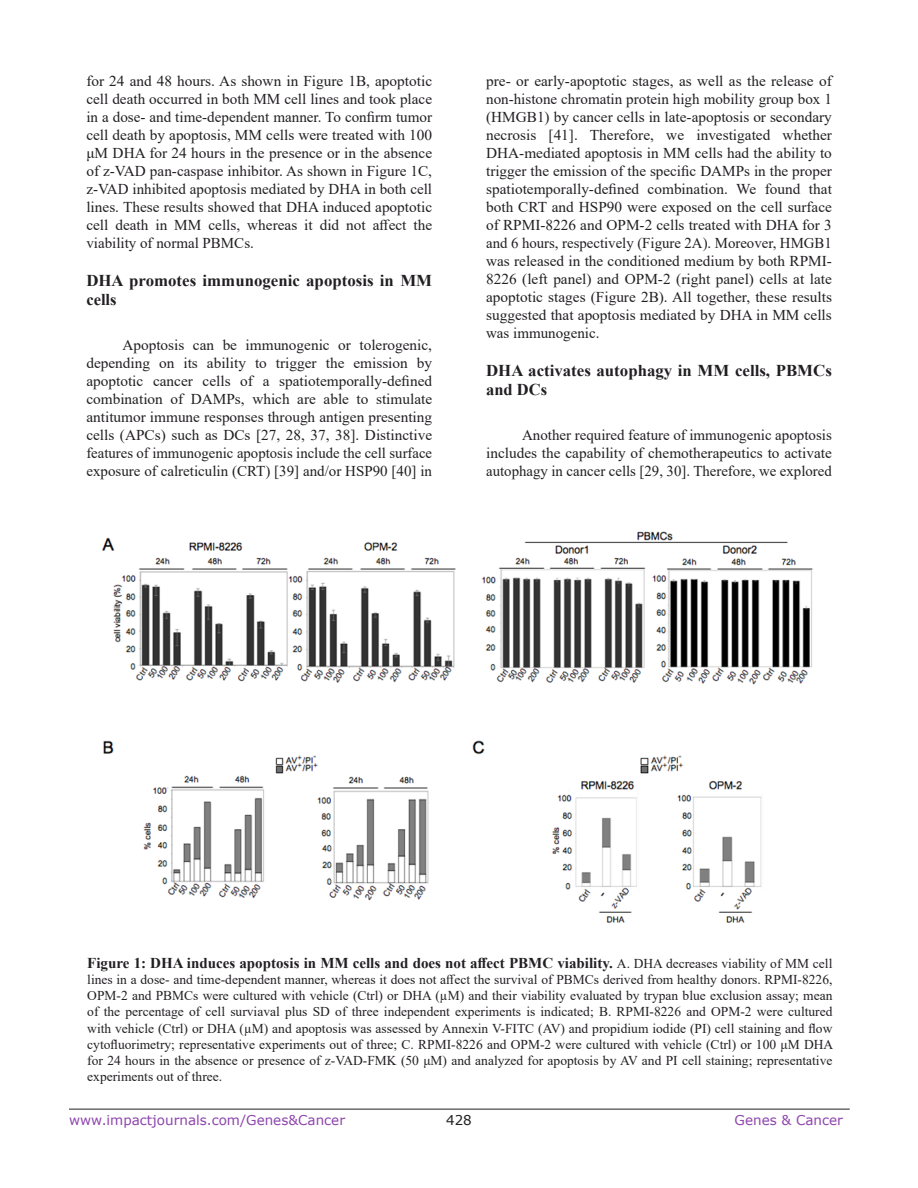
<style>
.page{position:relative;width:918px;height:1188px;background:#fff}
.page>*{position:absolute;margin:0;border:0;box-sizing:border-box;transform-origin:0 0}
.SubHeading{font:700 16.5px/19.8px "Times New Roman";color:#221f22}
.BodyText{font:15px/18px "Times New Roman";color:#221f22;text-align:justify}
.FigureText{font:700 15px "Times New Roman";color:#221f22}
.FigureText-2{font:13.5px/16.2px "Times New Roman";color:#221f22;text-align:justify}
.t1{font:13.5px "Verdana";color:#8e44ad}
.t2{font:13.5px "Verdana";color:#221f22}
.s1{font-weight:400;font-size:13.5px}
</style>
<div class="page">
<hr style="left:69px;top:1109px;width:781px;height:1px;background:#231f20">
<img style="left:102px;top:531px;width:711px;height:392px">
<p class="BodyText" style="left:86px;top:71px;width:347px">for 24 and 48 hours. As shown in Figure 1B, apoptotic cell death occurred in both MM cell lines and took place in a dose- and time-dependent manner. To confirm tumor cell death by apoptosis, MM cells were treated with 100 μM DHA for 24 hours in the presence or in the absence of z-VAD pan-caspase inhibitor. As shown in Figure 1C, z-VAD inhibited apoptosis mediated by DHA in both cell lines. These results showed that DHA induced apoptotic cell death in MM cells, whereas it did not affect the viability of normal PBMCs.</p>
<p class="SubHeading" style="left:86px;top:270px;width:347px">DHA promotes immunogenic apoptosis in MM cells</p>
<p class="BodyText" style="left:86px;top:336px;width:347px;text-indent:36px">Apoptosis can be immunogenic or tolerogenic, depending on its ability to trigger the emission by apoptotic cancer cells of a spatiotemporally-defined combination of DAMPs, which are able to stimulate antitumor immune responses through antigen presenting cells (APCs) such as DCs [27, 28, 37, 38]. Distinctive features of immunogenic apoptosis include the cell surface exposure of calreticulin (CRT) [39] and/or HSP90 [40] in</p>
<p class="BodyText" style="left:486px;top:71px;width:347px">pre- or early-apoptotic stages, as well as the release of non-histone chromatin protein high mobility group box 1 (HMGB1) by cancer cells in late-apoptosis or secondary necrosis [41]. Therefore, we investigated whether DHA-mediated apoptosis in MM cells had the ability to trigger the emission of the specific DAMPs in the proper spatiotemporally-defined combination. We found that both CRT and HSP90 were exposed on the cell surface of RPMI-8226 and OPM-2 cells treated with DHA for 3 and 6 hours, respectively (Figure 2A). Moreover, HMGB1 was released in the conditioned medium by both RPMI-8226 (left panel) and OPM-2 (right panel) cells at late apoptotic stages (Figure 2B). All together, these results suggested that apoptosis mediated by DHA in MM cells was immunogenic.</p>
<p class="SubHeading" style="left:486px;top:360px;width:347px">DHA activates autophagy in MM cells, PBMCs and DCs</p>
<p class="BodyText" style="left:486px;top:426px;width:347px;text-indent:36px">Another required feature of immunogenic apoptosis includes the capability of chemotherapeutics to activate autophagy in cancer cells [29, 30]. Therefore, we explored</p>
<p class="FigureText" style="left:87px;top:952px;width:747px">Figure 1: DHA induces apoptosis in MM cells and does not affect PBMC viability. <span class="s1">A. DHA decreases viability of MM cell</span></p>
<p class="FigureText-2" style="left:87px;top:971px;width:747px">lines in a dose- and time-dependent manner, whereas it does not affect the survival of PBMCs derived from healthy donors. RPMI-8226, OPM-2 and PBMCs were cultured with vehicle (Ctrl) or DHA (µM) and their viability evaluated by trypan blue exclusion assay; mean of the percentage of cell surviaval plus SD of three independent experiments is indicated; B. RPMI-8226 and OPM-2 were cultured with vehicle (Ctrl) or DHA (µM) and apoptosis was assessed by Annexin V-FITC (AV) and propidium iodide (PI) cell staining and flow cytofluorimetry; representative experiments out of three; C. RPMI-8226 and OPM-2 were cultured with vehicle (Ctrl) or 100 μM DHA for 24 hours in the absence or presence of z-VAD-FMK (50 μM) and analyzed for apoptosis by AV and PI cell staining; representative experiments out of three.</p>
<p class="t1" style="left:69px;top:1111px;width:278px">www.impactjournals.com/Genes&amp;Cancer</p>
<p class="t2" style="left:446px;top:1111px;width:27px">428</p>
<p class="t1" style="left:735px;top:1111px;width:110px">Genes &amp; Cancer</p>
</div>
